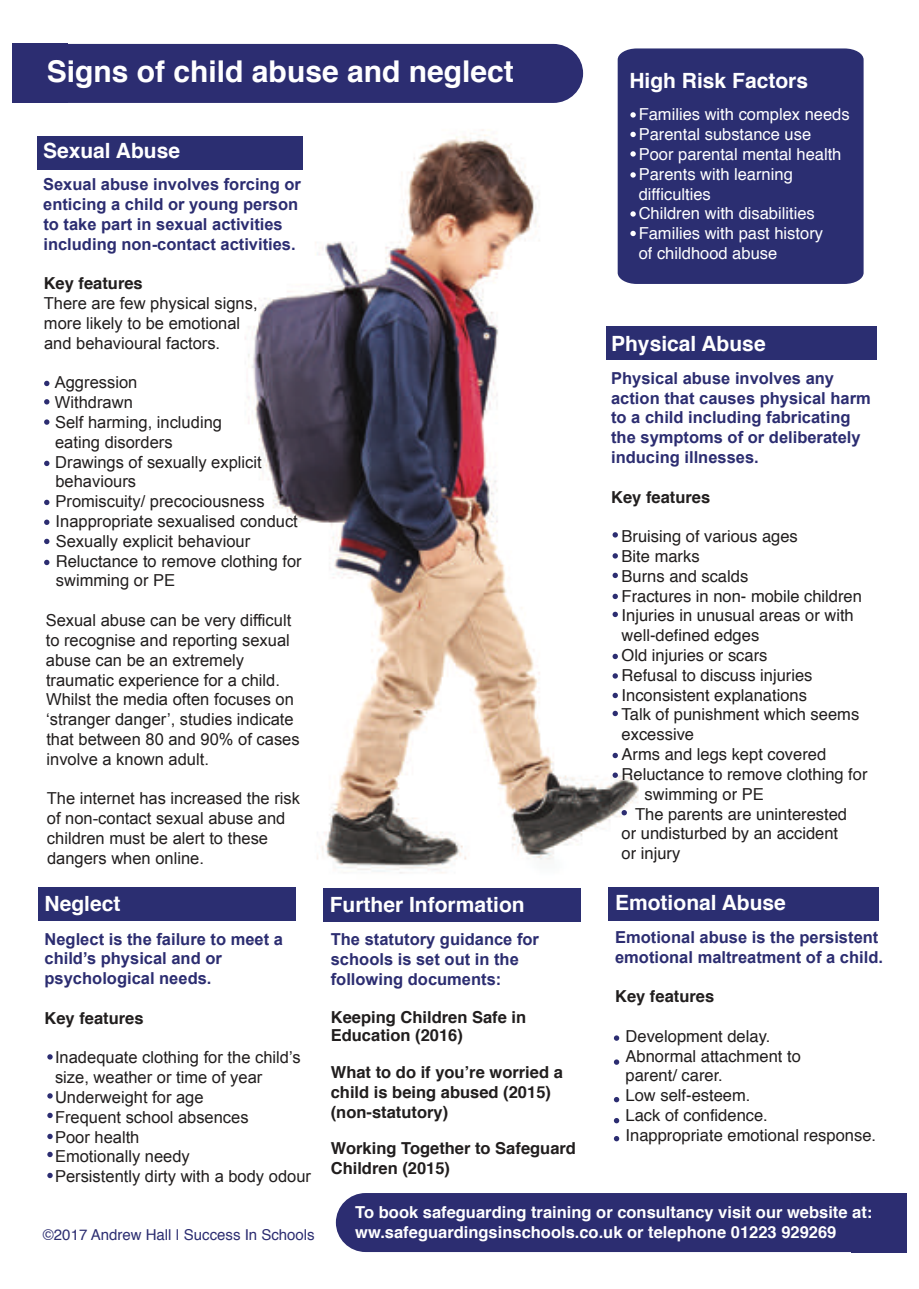
<style>
.page{position:relative;width:919px;height:1289px;background:#fff}
.page>*{position:absolute;margin:0;border:0;box-sizing:border-box;transform-origin:0 0}
.t1{font:700 30px "Helvetica";color:#fff}
.t2{font:700 21px "Helvetica";color:#fff}
.t3{font:16.5px/19.8px "Arial";color:#211e1e}
.t4{font:16.5px/19.8px "Helvetica";color:#211e1e}
.t5{font:700 16.5px/19.8px "Arial";color:#2c2d71}
.t6{font:700 16.5px/19.8px "Helvetica";color:#211e1e}
.t7{font:16.5px/19.8px "Helvetica";color:#fff}
.t8{font:700 16.5px/19.8px "Helvetica";color:#fff}
.t9{font:15px "Helvetica";color:#2c2d71}
</style>
<div class="page">
<img style="left:160px;top:73px;width:599px;height:848px">
<div style="left:608px;top:886px;width:271px;height:34px;background:#2b2e71"></div>
<div style="left:606px;top:326px;width:270px;height:34px;background:#2b2e71"></div>
<div style="left:38px;top:887px;width:257px;height:34px;background:#2b2e71"></div>
<div style="left:37px;top:136px;width:265px;height:33px;background:#2b2e71"></div>
<div style="left:13px;top:44px;width:55px;height:59px;background:#2c2d71"></div>
<div style="left:13px;top:44px;width:570px;height:59px;background:#2c2d71;border-radius:30px"></div>
<div style="left:851px;top:1192px;width:55px;height:59px;background:#2c2d71"></div>
<div style="left:336px;top:1192px;width:570px;height:59px;background:#2c2d71;border-radius:30px"></div>
<div style="left:617px;top:48px;width:246px;height:236px;background:#2b2e71"></div>
<svg style="left:44px;top:399px;width:5px;height:5px"></svg>
<svg style="left:44px;top:419px;width:5px;height:6px"></svg>
<svg style="left:44px;top:460px;width:5px;height:6px"></svg>
<svg style="left:44px;top:499px;width:5px;height:6px"></svg>
<svg style="left:44px;top:538px;width:5px;height:6px"></svg>
<svg style="left:44px;top:559px;width:5px;height:6px"></svg>
<svg style="left:44px;top:519px;width:5px;height:6px"></svg>
<svg style="left:44px;top:381px;width:5px;height:5px"></svg>
<svg style="left:612px;top:532px;width:6px;height:5px"></svg>
<svg style="left:612px;top:553px;width:6px;height:5px"></svg>
<svg style="left:612px;top:572px;width:6px;height:6px"></svg>
<svg style="left:612px;top:593px;width:6px;height:6px"></svg>
<svg style="left:612px;top:611px;width:6px;height:6px"></svg>
<svg style="left:612px;top:653px;width:6px;height:6px"></svg>
<svg style="left:612px;top:673px;width:6px;height:5px"></svg>
<svg style="left:612px;top:692px;width:6px;height:6px"></svg>
<svg style="left:612px;top:752px;width:6px;height:6px"></svg>
<svg style="left:612px;top:772px;width:6px;height:6px"></svg>
<svg style="left:612px;top:710px;width:6px;height:6px"></svg>
<svg style="left:621px;top:810px;width:6px;height:5px"></svg>
<svg style="left:614px;top:1035px;width:5px;height:5px"></svg>
<svg style="left:614px;top:1059px;width:5px;height:5px"></svg>
<svg style="left:614px;top:1097px;width:5px;height:5px"></svg>
<svg style="left:614px;top:1118px;width:5px;height:5px"></svg>
<svg style="left:614px;top:1136px;width:5px;height:5px"></svg>
<svg style="left:47px;top:1054px;width:6px;height:5px"></svg>
<svg style="left:47px;top:1093px;width:6px;height:5px"></svg>
<svg style="left:47px;top:1112px;width:6px;height:6px"></svg>
<svg style="left:47px;top:1133px;width:6px;height:6px"></svg>
<svg style="left:47px;top:1151px;width:6px;height:6px"></svg>
<svg style="left:47px;top:1172px;width:6px;height:6px"></svg>
<svg style="left:630px;top:112px;width:5px;height:6px"></svg>
<svg style="left:630px;top:132px;width:5px;height:5px"></svg>
<svg style="left:630px;top:151px;width:5px;height:6px"></svg>
<svg style="left:630px;top:172px;width:5px;height:6px"></svg>
<svg style="left:630px;top:211px;width:5px;height:6px"></svg>
<svg style="left:630px;top:231px;width:5px;height:5px"></svg>
<div style="left:323px;top:888px;width:258px;height:34px;background:#2b2e71"></div>
<h1 class="t1" style="left:47px;top:59px;width:468px">Signs of child abuse and neglect</h1>
<p class="t2" style="left:43px;top:142px;width:138px">Sexual Abuse</p>
<p class="t5" style="left:43px;top:175px;width:259px">Sexual abuse involves forcing or enticing a child or young person to take part in sexual activities including non-contact activities.</p>
<p class="t6" style="left:44px;top:275px;width:101px">Key features</p>
<p class="t3" style="left:44px;top:293px;width:215px">There are few physical signs, more likely to be emotional and behavioural factors.</p>
<p class="t3" style="left:55px;top:373px;width:244px">Aggression<br>Withdrawn<br>Self harming, including<br>eating disorders<br>Drawings of sexually explicit behaviours<br>Promiscuity/ precociousness<br>Inappropriate sexualised conduct<br>Sexually explicit behaviour</p>
<p class="t4" style="left:56px;top:552px;width:247px">Reluctance to remove clothing for swimming or PE</p>
<p class="t3" style="left:46px;top:610px;width:255px">Sexual abuse can be very difficult to recognise and reporting sexual abuse can be an extremely traumatic experience for a child.<br>Whilst the media often focuses on ‘stranger danger’, studies indicate that between 80 and 90% of cases involve a known adult.</p>
<p class="t3" style="left:47px;top:788px;width:255px">The internet has increased the risk of non-contact sexual abuse and children must be alert to these dangers when online.</p>
<p class="t2" style="left:45px;top:894px;width:77px">Neglect</p>
<p class="t2" style="left:330px;top:895px;width:196px">Further Information</p>
<p class="t5" style="left:331px;top:929px;width:210px">The statutory guidance for schools is set out in the following documents:</p>
<p class="t6" style="left:331px;top:1009px;width:197px;line-height:18.3px">Keeping Children Safe in<br>Education (2016)</p>
<p class="t6" style="left:331px;top:1063px;width:233px">What to do if you’re worried a child is being abused (2015) (non-statutory)</p>
<p class="t6" style="left:331px;top:1139px;width:247px">Working Together to Safeguard<br>Children (2015)</p>
<p class="t5" style="left:45px;top:928px;width:240px">Neglect is the failure to meet a child’s physical and or psychological needs.</p>
<p class="t6" style="left:45px;top:1009px;width:101px">Key features</p>
<p class="t3" style="left:55px;top:1047px;width:257px">Inadequate clothing for the child’s size, weather or time of year<br>Underweight for age<br>Frequent school absences<br>Poor health<br>Emotionally needy<br>Persistently dirty with a body odour</p>
<p class="t2" style="left:629px;top:71px;width:180px">High Risk Factors</p>
<p class="t7" style="left:638px;top:106px;width:212px">Families with complex needs<br>Parental substance use<br>Poor parental mental health<br>Parents with learning difficulties<br>Children with disabilities<br>Families with past history<br>of childhood abuse</p>
<p class="t2" style="left:611px;top:334px;width:156px">Physical Abuse</p>
<p class="t5" style="left:611px;top:368px;width:261px">Physical abuse involves any action that causes physical harm to a child including fabricating the symptoms of or deliberately inducing illnesses.</p>
<p class="t6" style="left:611px;top:488px;width:101px">Key features</p>
<p class="t4" style="left:621px;top:528px;width:178px">Bruising of various ages</p>
<p class="t4" style="left:621px;top:547px;width:79px">Bite marks</p>
<p class="t4" style="left:621px;top:567px;width:128px">Burns and scalds</p>
<p class="t4" style="left:621px;top:587px;width:242px">Fractures in non- mobile children</p>
<p class="t4" style="left:621px;top:607px;width:234px">Injuries in unusual areas or with</p>
<p class="t4" style="left:621px;top:627px;width:139px">well-defined edges</p>
<p class="t4" style="left:621px;top:646px;width:147px">Old injuries or scars</p>
<p class="t4" style="left:621px;top:666px;width:192px">Refusal to discuss injuries</p>
<p class="t4" style="left:621px;top:686px;width:187px">Inconsistent explanations</p>
<p class="t4" style="left:621px;top:706px;width:239px">Talk of punishment which seems</p>
<p class="t4" style="left:621px;top:726px;width:74px">excessive</p>
<p class="t4" style="left:621px;top:745px;width:206px">Arms and legs kept covered</p>
<p class="t4" style="left:621px;top:765px;width:247px">Reluctance to remove clothing for</p>
<p class="t4" style="left:644px;top:785px;width:121px">swimming or PE</p>
<p class="t4" style="left:635px;top:805px;width:213px">The parents are uninterested</p>
<p class="t4" style="left:621px;top:825px;width:218px">or undisturbed by an accident</p>
<p class="t4" style="left:621px;top:844px;width:60px">or injury</p>
<p class="t2" style="left:615px;top:893px;width:172px">Emotional Abuse</p>
<p class="t5" style="left:615px;top:927px;width:269px">Emotional abuse is the persistent emotional maltreatment of a child.</p>
<p class="t6" style="left:615px;top:987px;width:101px">Key features</p>
<p class="t4" style="left:625px;top:1027px;width:252px">Development delay.<br>Abnormal attachment to<br>parent/ carer.<br>Low self-esteem.<br>Lack of confidence.<br>Inappropriate emotional response.</p>
<p class="t9" style="left:43px;top:1227px;width:273px">©2017 Andrew Hall | Success In Schools</p>
<p class="t8" style="left:355px;top:1203px;width:518px">To book safeguarding training or consultancy visit our website at: ww.safeguardingsinschools.co.uk or telephone 01223 929269</p>
</div>
